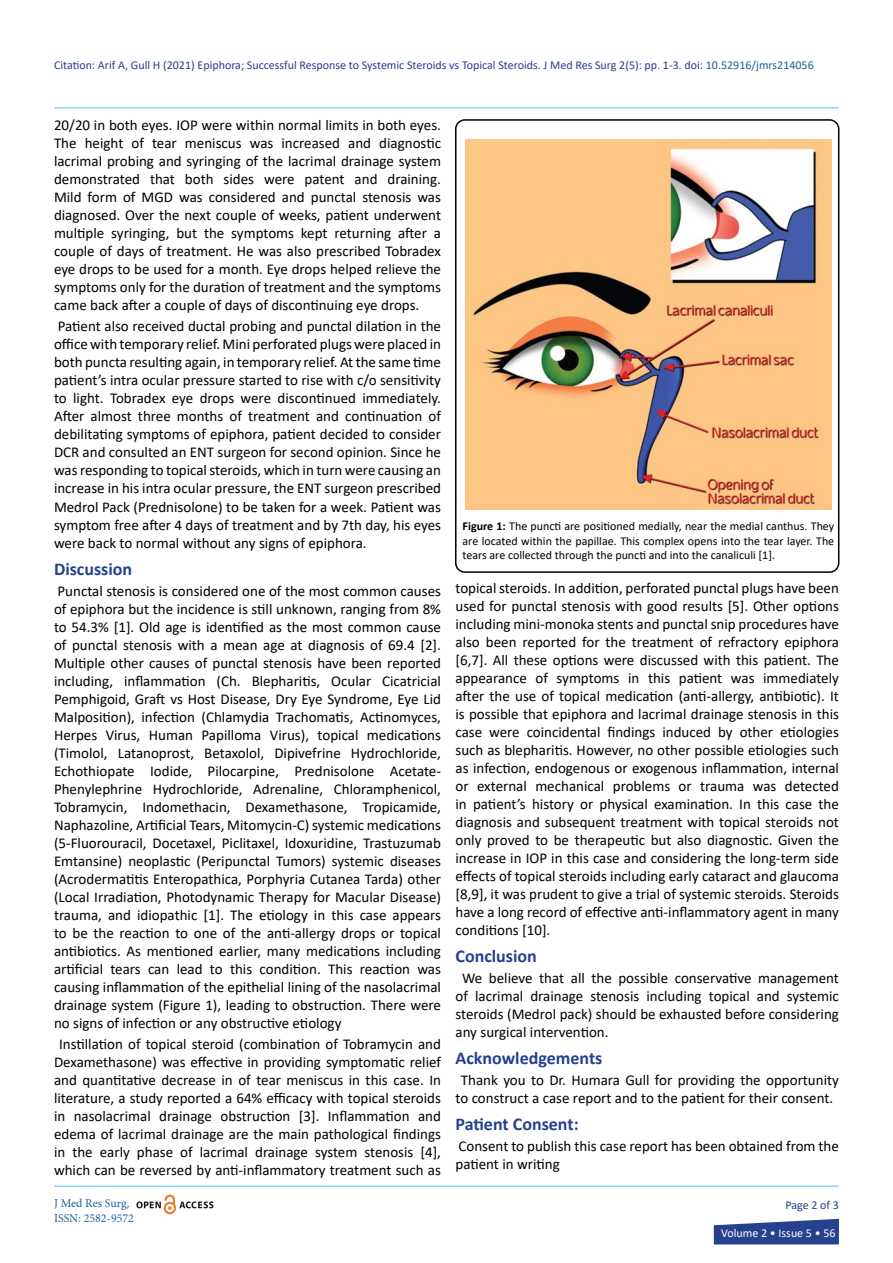
<style>
.page{position:relative;width:893px;height:1263px;background:#fff}
.page>*{position:absolute;margin:0;border:0;box-sizing:border-box;transform-origin:0 0}
.t1{font:700 18px "Calibri";color:#25408f}
.t2{font:15px/18px "Calibri";color:#000;text-align:justify}
.t3{font:12px/14.4px "Calibri";color:#000;text-align:justify}
.t4{font:12px "Calibri";color:#25408f}
.t5{font:12px/15px "Minion Pro";color:#215e9e}
.t6{font:12px "Calibri";color:#fff}
.s1{color:#215e9e}
.s2{font-family:"Calibri"}
.s3{font-weight:700}
</style>
<div class="page">
<svg style="left:714px;top:1219px;width:125px;height:25px;background:#40589a"></svg>
<hr style="left:54px;top:107px;width:785px;height:1px;background:#00aeef">
<hr style="left:54px;top:1186px;width:785px;height:1px;background:#00aeef">
<img style="left:136px;top:1194px;width:78px;height:21px">
<div style="left:455px;top:119px;width:384px;height:454px;border:2px solid #000;border-radius:9px"></div>
<img style="left:466px;top:139px;width:365px;height:371px">
<p class="t4" style="left:54px;top:57px;width:761px">Citation: Arif A, Gull H (2021) Epiphora; Successful Response to Systemic Steroids vs Topical Steroids. J Med Res Surg 2(5): pp. 1-3. doi: <span class="s1">10.52916/jmrs214056</span></p>
<p class="t2" style="left:54px;top:116px;width:389px">20/20 in both eyes. IOP were within normal limits in both eyes.<br>The height of tear meniscus was increased and diagnostic lacrimal probing and syringing of the lacrimal drainage system demonstrated that both sides were patent and draining.<br>Mild form of MGD was considered and punctal stenosis was diagnosed. Over the next couple of weeks, patient underwent multiple syringing, but the symptoms kept returning after a couple of days of treatment. He was also prescribed Tobradex eye drops to be used for a month. Eye drops helped relieve the symptoms only for the duration of treatment and the symptoms came back after a couple of days of discontinuing eye drops.</p>
<p class="t2" style="left:54px;top:317px;width:389px">Patient also received ductal probing and punctal dilation in the office with temporary relief. Mini perforated plugs were placed in both puncta resulting again, in temporary relief. At the same time patient’s intra ocular pressure started to rise with c/o sensitivity to light. Tobradex eye drops were discontinued immediately.<br>After almost three months of treatment and continuation of debilitating symptoms of epiphora, patient decided to consider DCR and consulted an ENT surgeon for second opinion. Since he was responding to topical steroids, which in turn were causing an increase in his intra ocular pressure, the ENT surgeon prescribed Medrol Pack (Prednisolone) to be taken for a week. Patient was symptom free after 4 days of treatment and by 7th day, his eyes were back to normal without any signs of epiphora.</p>
<p class="t1" style="left:54px;top:556px;width:80px">Discussion</p>
<p class="t2" style="left:54px;top:581px;width:389px">Punctal stenosis is considered one of the most common causes of epiphora but the incidence is still unknown, ranging from 8% to 54.3% [1]. Old age is identified as the most common cause of punctal stenosis with a mean age at diagnosis of 69.4 [2].<br>Multiple other causes of punctal stenosis have been reported including, inflammation (Ch. Blepharitis, Ocular Cicatricial Pemphigoid, Graft vs Host Disease, Dry Eye Syndrome, Eye Lid Malposition), infection (Chlamydia Trachomatis, Actinomyces, Herpes Virus, Human Papilloma Virus), topical medications (Timolol, Latanoprost, Betaxolol, Dipivefrine Hydrochloride, Echothiopate Iodide, Pilocarpine, Prednisolone Acetate-Phenylephrine Hydrochloride, Adrenaline, Chloramphenicol, Tobramycin, Indomethacin, Dexamethasone, Tropicamide, Naphazoline, Artificial Tears, Mitomycin-C) systemic medications (5-Fluorouracil, Docetaxel, Piclitaxel, Idoxuridine, Trastuzumab Emtansine) neoplastic (Peripunctal Tumors) systemic diseases (Acrodermatitis Enteropathica, Porphyria Cutanea Tarda) other (Local Irradiation, Photodynamic Therapy for Macular Disease) trauma, and idiopathic [1]. The etiology in this case appears to be the reaction to one of the anti-allergy drops or topical antibiotics. As mentioned earlier, many medications including artificial tears can lead to this condition. This reaction was causing inflammation of the epithelial lining of the nasolacrimal drainage system (Figure 1), leading to obstruction. There were no signs of infection or any obstructive etiology</p>
<p class="t2" style="left:54px;top:1034px;width:389px;text-align:center">Instillation of topical steroid (combination of Tobramycin and Dexamethasone) was effective in providing symptomatic relief and quantitative decrease in of tear meniscus in this case. In literature, a study reported a 64% efficacy with topical steroids in nasolacrimal drainage obstruction [3]. Inflammation and edema of lacrimal drainage are the main pathological findings in the early phase of lacrimal drainage system stenosis [4], which can be reversed by anti-inflammatory treatment such as</p>
<p class="t5" style="left:54px;top:1196px;width:82px">J Med Res Surg<span class="s2">,<br></span>ISSN: 2582-9572</p>
<p class="t3" style="left:463px;top:519px;width:373px"><span class="s3">Figure 1:</span> The puncti are positioned medially, near the medial canthus. They are located within the papillae. This complex opens into the tear layer. The tears are collected through the puncti and into the canaliculi [1].</p>
<p class="t2" style="left:455px;top:579px;width:385px">topical steroids. In addition, perforated punctal plugs have been used for punctal stenosis with good results [5]. Other options including mini-monoka stents and punctal snip procedures have also been reported for the treatment of refractory epiphora [6,7]. All these options were discussed with this patient. The appearance of symptoms in this patient was immediately after the use of topical medication (anti-allergy, antibiotic). It is possible that epiphora and lacrimal drainage stenosis in this case were coincidental findings induced by other etiologies such as blepharitis. However, no other possible etiologies such as infection, endogenous or exogenous inflammation, internal or external mechanical problems or trauma was detected in patient’s history or physical examination. In this case the diagnosis and subsequent treatment with topical steroids not only proved to be therapeutic but also diagnostic. Given the increase in IOP in this case and considering the long-term side effects of topical steroids including early cataract and glaucoma [8,9], it was prudent to give a trial of systemic steroids. Steroids have a long record of effective anti-inflammatory agent in many conditions [10].</p>
<p class="t1" style="left:455px;top:943px;width:83px">Conclusion</p>
<p class="t2" style="left:455px;top:969px;width:385px;text-indent:7px">We believe that all the possible conservative management of lacrimal drainage stenosis including topical and systemic steroids (Medrol pack) should be exhausted before considering any surgical intervention.</p>
<p class="t1" style="left:455px;top:1045px;width:148px">Acknowledgements</p>
<p class="t2" style="left:455px;top:1071px;width:385px;text-align:center">Thank you to Dr. Humara Gull for providing the opportunity to construct a case report and to the patient for their consent.</p>
<p class="t1" style="left:455px;top:1111px;width:125px">Patient Consent:</p>
<p class="t2" style="left:455px;top:1137px;width:385px">Consent to publish this case report has been obtained from the patient in writing</p>
<p class="t4" style="left:785px;top:1196px;width:55px">Page 2 of 3</p>
<p class="t6" style="left:721px;top:1225px;width:116px">Volume 2 • Issue 5 • 56</p>
</div>
